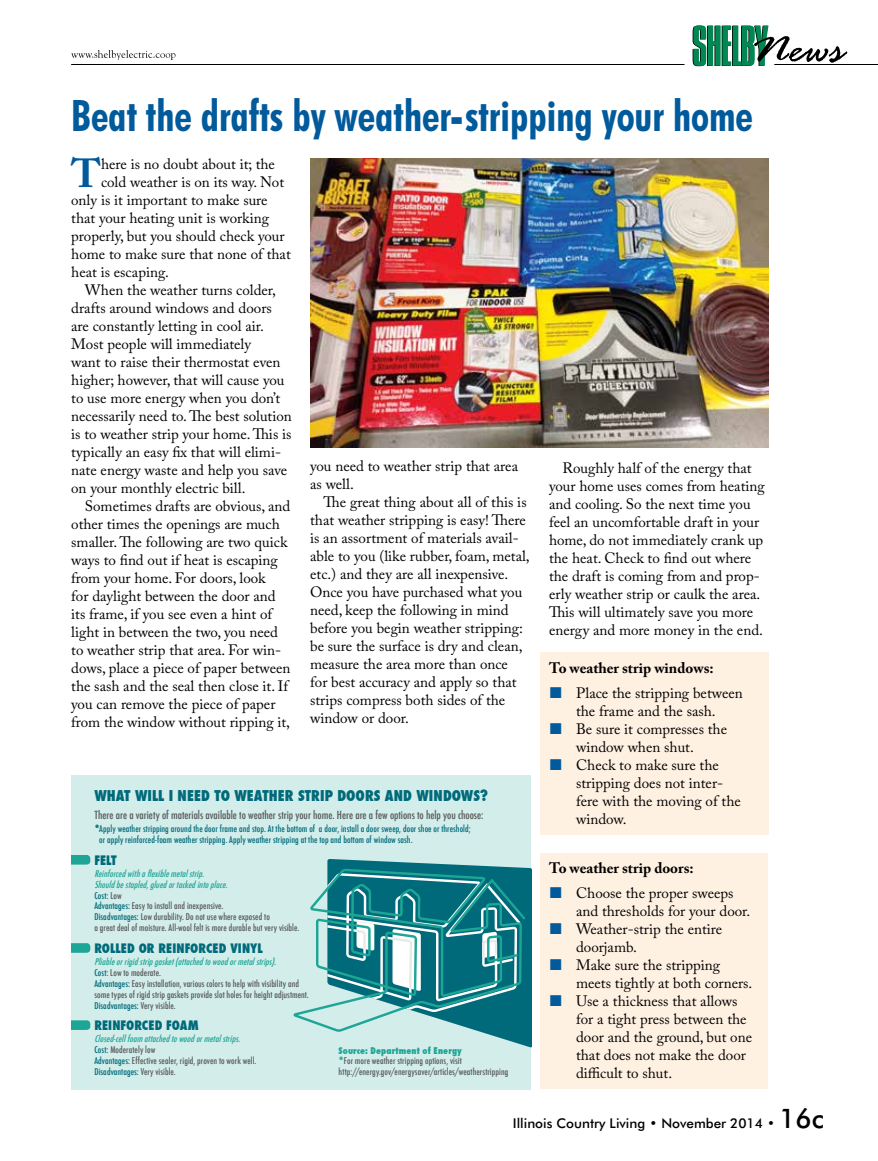
<style>
.page{position:relative;width:878px;height:1161px;background:#fff}
.page>*{position:absolute;margin:0;border:0;box-sizing:border-box;transform-origin:0 0}
.t1{font:700 condensed 43.5px "Futura BT";color:#005a9c;scale:.93 1}
.t2{font:700 40.35px "Adobe Caslon Pro";color:#005a9c}
.t3{font:15px/18px "Adobe Caslon Pro";color:#000}
.t4{font:700 15px "Adobe Caslon Pro";color:#000}
.t5{font:800 condensed 14.55px "Futura";letter-spacing:.005em;color:#006a7a}
.t6{font:500 13.5px "Futura BT";color:#000}
.t7{font:800 condensed 12.75px "Futura";letter-spacing:.005em;color:#006a7a}
.t8{font:500 condensed 10.95px "Futura";color:#57595b}
.t9{font:500 condensed 9.15px/10.9px "Futura";letter-spacing:.005em;color:#57595b}
.t10{font:500 condensed 9.15px/10.9px "Futura";letter-spacing:.005em;color:#006a7a}
.s1{font-weight:800}
.s2{font-style:italic;color:#1da595}
.s3{color:#006a7a}
.s4{font-weight:800;color:#1da595}
.s5{font-size:27px}
</style>
<div class="page">
<hr style="left:71px;top:64px;width:613px;height:1px;background:#000">
<svg style="left:692px;top:25px;width:155px;height:41px"></svg>
<hr style="left:774px;top:64px;width:104px;height:1px;background:#000">
<svg style="left:71px;top:50px;width:104px;height:10px"></svg>
<div style="left:540px;top:853px;width:228px;height:236px;background:#fff1e2"></div>
<div style="left:540px;top:652px;width:229px;height:183px;background:#fff1e2"></div>
<div style="left:71px;top:776px;width:460px;height:314px;background:#d2edea"></div>
<svg style="left:293px;top:859px;width:238px;height:189px"></svg>
<svg style="left:71px;top:855px;width:19px;height:10px"></svg>
<svg style="left:71px;top:943px;width:19px;height:10px"></svg>
<svg style="left:71px;top:1020px;width:19px;height:10px"></svg>
<img style="left:310px;top:158px;width:458px;height:290px">
<h1 class="t1" style="left:71px;top:89px;width:734px">Beat the drafts by weather-stripping your home</h1>
<h2 class="t2" style="left:71px;top:150px;width:31px">T</h2>
<p class="t3" style="left:101px;top:155px;width:175px">here is no doubt about it; the</p>
<p class="t3" style="left:101px;top:173px;width:185px">cold weather is on its way. Not</p>
<p class="t3" style="left:71px;top:191px;width:198px">only is it important to make sure</p>
<p class="t3" style="left:71px;top:209px;width:199px">that your heating unit is working</p>
<p class="t3" style="left:71px;top:227px;width:215px">properly, but you should check your</p>
<p class="t3" style="left:71px;top:245px;width:221px">home to make sure that none of that</p>
<p class="t3" style="left:71px;top:263px;width:99px">heat is escaping.</p>
<p class="t3" style="left:85px;top:281px;width:193px">When the weather turns colder,</p>
<p class="t3" style="left:71px;top:299px;width:202px">drafts around windows and doors</p>
<p class="t3" style="left:71px;top:317px;width:194px">are constantly letting in cool air.</p>
<p class="t3" style="left:71px;top:335px;width:181px">Most people will immediately</p>
<p class="t3" style="left:71px;top:353px;width:211px">want to raise their thermostat even</p>
<p class="t3" style="left:71px;top:371px;width:215px">higher; however, that will cause you</p>
<p class="t3" style="left:71px;top:389px;width:210px">to use more energy when you don’t</p>
<p class="t3" style="left:71px;top:407px;width:222px">necessarily need to. The best solution</p>
<p class="t3" style="left:71px;top:425px;width:222px">is to weather strip your home. This is</p>
<p class="t3" style="left:71px;top:443px;width:211px">typically an easy fix that will elimi-</p>
<p class="t3" style="left:71px;top:461px;width:217px">nate energy waste and help you save</p>
<p class="t3" style="left:71px;top:479px;width:176px">on your monthly electric bill.</p>
<p class="t3" style="left:85px;top:497px;width:207px">Sometimes drafts are obvious, and</p>
<p class="t3" style="left:71px;top:515px;width:210px">other times the openings are much</p>
<p class="t3" style="left:71px;top:533px;width:218px">smaller. The following are two quick</p>
<p class="t3" style="left:71px;top:551px;width:208px">ways to find out if heat is escaping</p>
<p class="t3" style="left:71px;top:569px;width:196px">from your home. For doors, look</p>
<p class="t3" style="left:71px;top:587px;width:206px">for daylight between the door and</p>
<p class="t3" style="left:71px;top:605px;width:202px">its frame, if you see even a hint of</p>
<p class="t3" style="left:71px;top:623px;width:208px">light in between the two, you need</p>
<p class="t3" style="left:71px;top:641px;width:211px">to weather strip that area. For win-</p>
<p class="t3" style="left:71px;top:659px;width:221px">dows, place a piece of paper between</p>
<p class="t3" style="left:71px;top:677px;width:218px">the sash and the seal then close it. If</p>
<p class="t3" style="left:71px;top:695px;width:206px">you can remove the piece of paper</p>
<p class="t3" style="left:71px;top:713px;width:220px">from the window without ripping it,</p>
<p class="t3" style="left:310px;top:457px;width:209px">you need to weather strip that area as well.</p>
<p class="t3" style="left:310px;top:493px;width:221px;text-indent:14px">The great thing about all of this is that weather stripping is easy! There is an assortment of materials avail&shy;able to you (like rubber, foam, metal, etc.) and they are all inexpensive.<br>Once you have purchased what you need, keep the following in mind before you begin weather stripping: be sure the surface is dry and clean, measure the area more than once<br>for best accuracy and apply so that strips compress both sides of the window or door.</p>
<p class="t3" style="left:549px;top:459px;width:217px;text-indent:14px">Roughly half of the energy that your home uses comes from heating and cooling. So the next time you feel an uncomfortable draft in your home, do not immediately crank up the heat. Check to find out where the draft is coming from and prop&shy;erly weather strip or caulk the area.<br>This will ultimately save you more energy and more money in the end.</p>
<p class="t4" style="left:549px;top:659px;width:166px">To weather strip windows:</p>
<p class="t3" style="left:576px;top:683px;width:168px">Place the stripping between the frame and the sash.<br>Be sure it compresses the window when shut.<br>Check to make sure the stripping does not inter&shy;fere with the moving of the window.</p>
<p class="t4" style="left:549px;top:859px;width:146px">To weather strip doors:</p>
<p class="t3" style="left:576px;top:884px;width:178px">Choose the proper sweeps and thresholds for your door.<br>Weather-strip the entire doorjamb.<br>Make sure the stripping meets tightly at both corners.<br>Use a thickness that allows for a tight press between the door and the ground, but one that does not make the door difficult to shut.</p>
<p class="t5" style="left:94px;top:786px;width:395px">WHAT WILL I NEED TO WEATHER STRIP DOORS AND WINDOWS?</p>
<p class="t8" style="left:94px;top:808px;width:390px">There are a variety of materials available to weather strip your home. Here are a few options to help you choose:</p>
<p class="t10" style="left:99px;top:823px;width:373px;text-indent:-5px"><span class="s1">*</span>Apply weather stripping around the door frame and stop. At the bottom of a door, install a door sweep, door shoe or threshold; or apply reinforced-foam weather stripping. Apply weather stripping at the top and bottom of window sash.</p>
<p class="t7" style="left:94px;top:851px;width:24px">FELT</p>
<p class="t9" style="left:94px;top:868px;width:206px"><span class="s2">Reinforcedwithaflexiblemetalstrip.<br>Shouldbestapled,gluedortackedintoplace.<br></span><span class="s3">Cost:</span> Low<br><span class="s3">Advantages:</span> Easy to install and inexpensive.<br><span class="s3">Disadvantages:</span> Low durability. Do not use where exposed to<br>a great deal of moisture. All-wool felt is more durable but very visible.</p>
<p class="t7" style="left:94px;top:940px;width:170px">ROLLED OR REINFORCED VINYL</p>
<p class="t9" style="left:94px;top:956px;width:216px"><span class="s2">Pliableorrigidstripgasket(attachedtowoodormetalstrips).<br></span><span class="s3">Cost:</span> Low to moderate.<br><span class="s3">Advantages:</span> Easy installation, various colors to help with visibility and some types of rigid strip gaskets provide slot holes for height adjustment.<br><span class="s3">Disadvantages:</span> Very visible.</p>
<p class="t7" style="left:94px;top:1017px;width:106px">REINFORCED FOAM</p>
<p class="t9" style="left:94px;top:1033px;width:163px"><span class="s2">Closed-cellfoam attachedtowoodormetalstrips.<br></span><span class="s3">Cost:</span> Moderately low<br><span class="s3">Advantages:</span> Effective sealer, rigid, proven to work well.<br><span class="s3">Disadvantages:</span> Very visible.</p>
<p class="t9" style="left:338px;top:1045px;width:171px"><span class="s4">Source: Department of Energy<br>*</span>For more weather stripping options, visit http://energy.gov/energysaver/articles/weatherstripping</p>
<p class="t6" style="left:513px;top:1115px;width:312px">Illinois Country Living • November 2014 • <span class="s5">16c</span></p>
</div>
